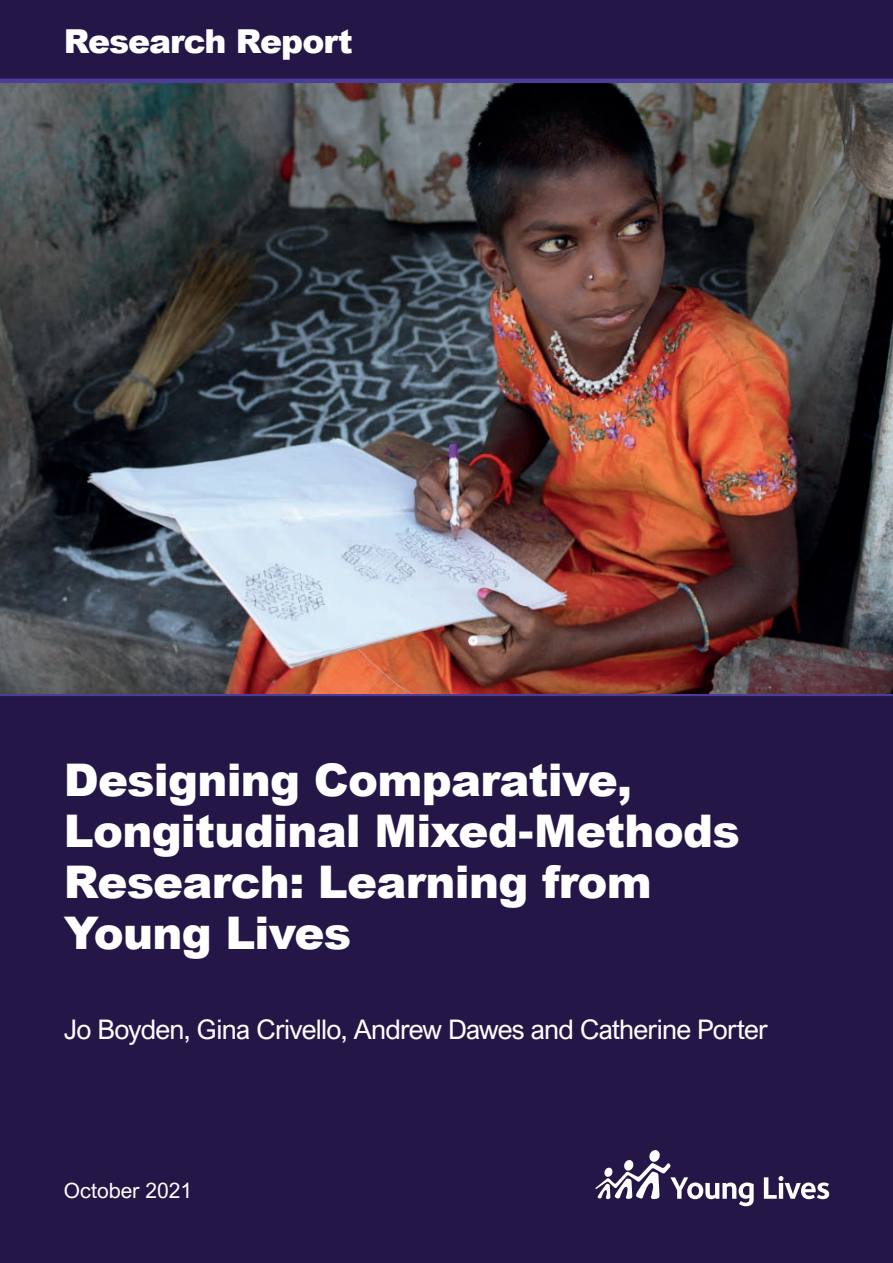
<style>
.page{position:relative;width:893px;height:1263px;background:#fff}
.page>*{position:absolute;margin:0;border:0;box-sizing:border-box;transform-origin:0 0}
.t1{font:900 45px/51px "Arial";letter-spacing:-.015em;color:#fff}
.t2{font:900 33px "Arial";letter-spacing:-.03em;color:#fff}
.t3{font:27px "Arial Nova";letter-spacing:-.025em;color:#fff}
.t4{font:21px "Arial Nova";color:#fff}
</style>
<div class="page">
<div style="left:0;top:694px;width:893px;height:569px;background:#251648"></div>
<hr style="left:0;top:692px;width:893px;height:4px;background:#4c3d99">
<div style="left:0;top:0;width:893px;height:81px;background:#251648"></div>
<img style="left:0;top:83px;width:893px;height:611px">
<hr style="left:0;top:79px;width:893px;height:4px;background:#4c3d99">
<svg style="left:595px;top:1150px;width:159px;height:56px"></svg>
<svg style="left:764px;top:1176px;width:65px;height:23px"></svg>
<p class="t2" style="left:64px;top:18px;width:290px">Research Report</p>
<h1 class="t1" style="left:64px;top:753px;width:678px">Designing Comparative,<br>Longitudinal Mixed-Methods<br>Research: Learning from<br>Young Lives</h1>
<h1 class="t3" style="left:64px;top:1014px;width:706px">Jo Boyden, Gina Crivello, Andrew Dawes and Catherine Porter</h1>
<h3 class="t4" style="left:64px;top:1178px;width:130px">October 2021</h3>
</div>
